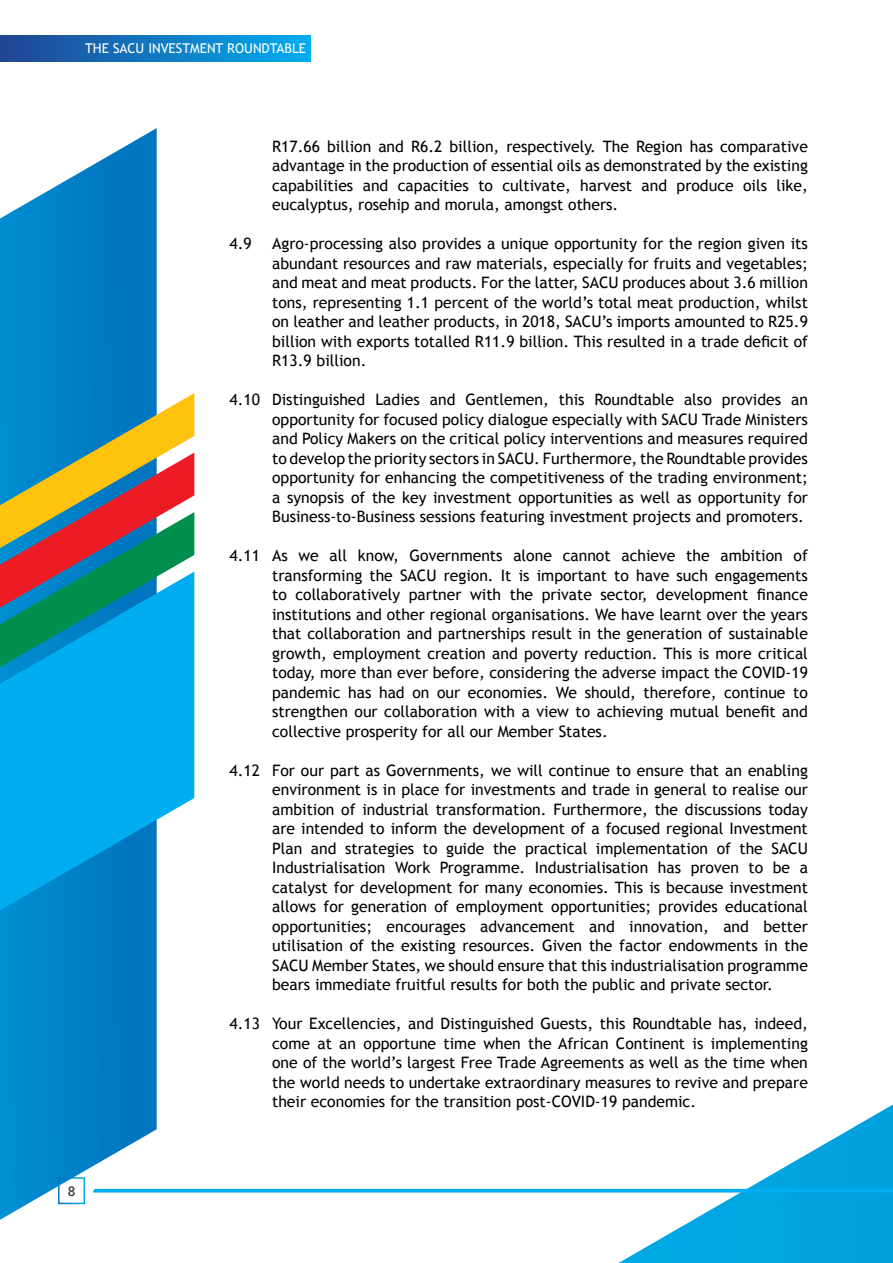
<style>
.page{position:relative;width:893px;height:1263px;background:#fff}
.page>*{position:absolute;margin:0;border:0;box-sizing:border-box;transform-origin:0 0}
.t1{font:15.75px/19.5px "Trebuchet MS";color:#000;text-align:justify}
.t2{font:13.5px "Trebuchet MS";color:#fff}
.t3{font:500 13.5px "Roboto";color:#414042}
</style>
<div class="page">
<svg style="left:0;top:128px;width:157px;height:1092px"></svg>
<svg style="left:0;top:667px;width:194px;height:243px;fill:#00adf0"></svg>
<svg style="left:0;top:393px;width:194px;height:274px"></svg>
<svg style="left:93px;top:1104px;width:800px;height:159px"></svg>
<div style="left:0;top:36px;width:310px;height:25px;background:linear-gradient(to right,#224492,#00acee)"></div>
<div style="left:58px;top:1177px;width:27px;height:27px;border:2px solid #fff"></div>
<p class="t2" style="left:85px;top:41px;width:223px">THE SACU INVESTMENT ROUNDTABLE</p>
<p class="t3" style="left:68px;top:1181px;width:9px">8</p>
<p class="t1" style="left:272px;top:136px;width:537px">R17.66 billion and R6.2 billion, respectively. The Region has comparative advantage in the production of essential oils as demonstrated by the existing capabilities and capacities to cultivate, harvest and produce oils like, eucalyptus, rosehip and morula, amongst others.</p>
<p class="t1" style="left:230px;top:234px;width:24px">4.9</p>
<p class="t1" style="left:272px;top:234px;width:537px">Agro-processing also provides a unique opportunity for the region given its abundant resources and raw materials, especially for fruits and vegetables; and meat and meat products. For the latter, SACU produces about 3.6 million tons, representing 1.1 percent of the world’s total meat production, whilst on leather and leather products, in 2018, SACU’s imports amounted to R25.9 billion with exports totalled R11.9 billion. This resulted in a trade deficit of R13.9 billion.</p>
<p class="t1" style="left:272px;top:390px;width:537px;text-indent:-43px">4.10 Distinguished Ladies and Gentlemen, this Roundtable also provides an opportunity for focused policy dialogue especially with SACU Trade Ministers and Policy Makers on the critical policy interventions and measures required to develop the priority sectors in SACU. Furthermore, the Roundtable provides opportunity for enhancing the competitiveness of the trading environment; a synopsis of the key investment opportunities as well as opportunity for Business-to-Business sessions featuring investment projects and promoters.</p>
<p class="t1" style="left:272px;top:546px;width:537px;text-indent:-43px">4.11 As we all know, Governments alone cannot achieve the ambition of transforming the SACU region. It is important to have such engagements to collaboratively partner with the private sector, development finance institutions and other regional organisations. We have learnt over the years that collaboration and partnerships result in the generation of sustainable growth, employment creation and poverty reduction. This is more critical today, more than ever before, considering the adverse impact the COVID-19 pandemic has had on our economies. We should, therefore, continue to strengthen our collaboration with a view to achieving mutual benefit and collective prosperity for all our Member States.</p>
<p class="t1" style="left:272px;top:760px;width:537px;text-indent:-43px">4.12 For our part as Governments, we will continue to ensure that an enabling environment is in place for investments and trade in general to realise our ambition of industrial transformation. Furthermore, the discussions today are intended to inform the development of a focused regional Investment Plan and strategies to guide the practical implementation of the SACU Industrialisation Work Programme. Industrialisation has proven to be a catalyst for development for many economies. This is because investment allows for generation of employment opportunities; provides educational opportunities; encourages advancement and innovation, and better utilisation of the existing resources. Given the factor endowments in the SACU Member States, we should ensure that this industrialisation programme bears immediate fruitful results for both the public and private sector.</p>
<p class="t1" style="left:272px;top:1014px;width:537px;text-indent:-43px">4.13 Your Excellencies, and Distinguished Guests, this Roundtable has, indeed, come at an opportune time when the African Continent is implementing one of the world’s largest Free Trade Agreements as well as the time when the world needs to undertake extraordinary measures to revive and prepare their economies for the transition post-COVID-19 pandemic.</p>
</div>
